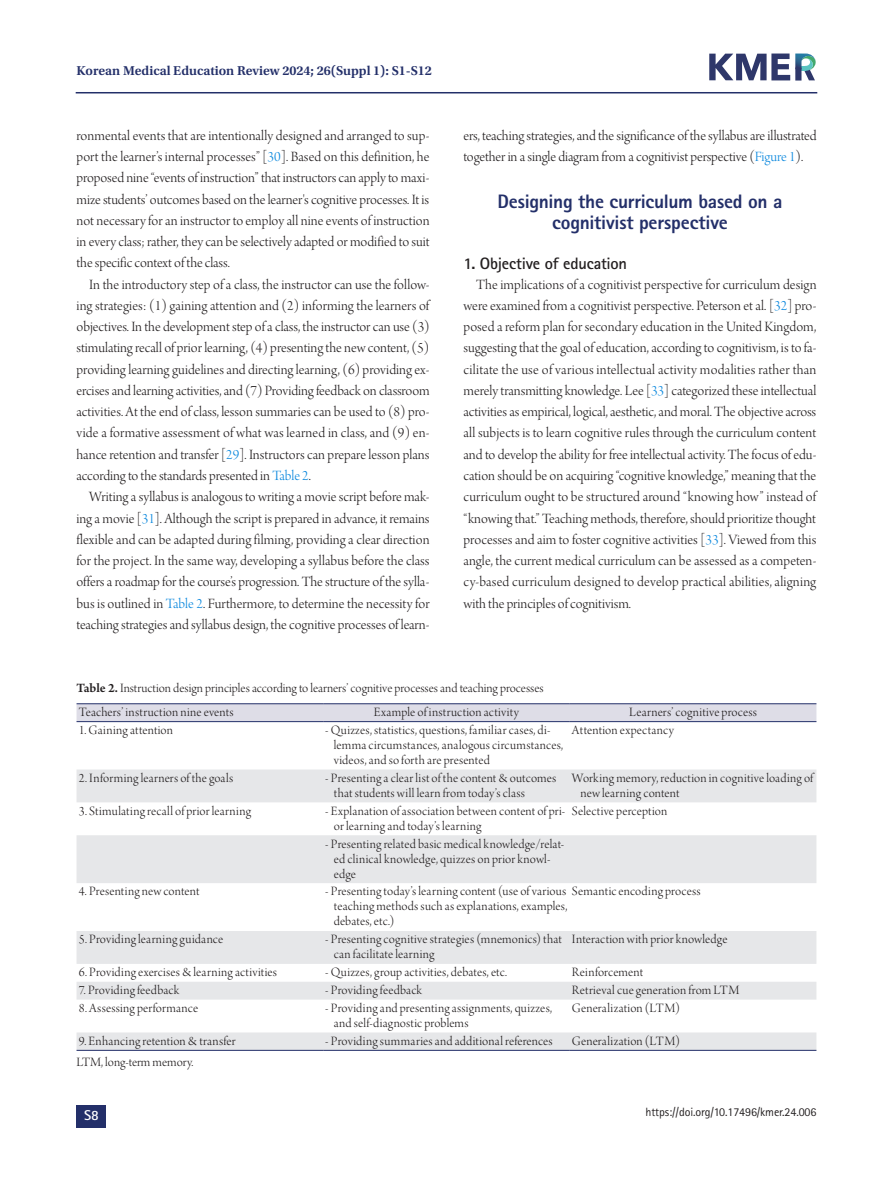
<style>
.page{position:relative;width:893px;height:1191px;background:#fff}
.page>*{position:absolute;margin:0;border:0;box-sizing:border-box;transform-origin:0 0}
.body-title_eng{font:800 19.5px/21.3px "Rotis Sans Serif Std";letter-spacing:-.01em;color:#232f69;text-align:center}
.body-sub-title_eng{font:700 16.5px "Rotis Sans Serif Std";letter-spacing:-.015em;color:#231f20}
.body_eng{font:15px/21.3px "Arno Pro Light Display";letter-spacing:-.005em;color:#231f20;text-align:justify}
.t1{font:700 14.25px "Rotis Sans Serif Std";color:#fff}
.tbody-들여쓰기{font:13.5px/15px "Arno Pro Light Display";letter-spacing:.015em;color:#231f20}
.tbody{font:13.5px "Arno Pro Light Display";letter-spacing:.015em;color:#231f20}
.table-caption{font:13.5px "Arno Pro Light Display";color:#231f20}
.t2{font:600 13.5px "Utopia Std";color:#232f69}
.table-wrap-foot{font:13.5px "Arno Pro Light Display";color:#231f20}
.t3{font:12px "Rotis Sans Serif Std";letter-spacing:-.01em;color:#231f20}
.s1{color:#0b88de}
.s2{font-family:"Arno Pro";font-weight:600}
</style>
<div class="page">
<div style="left:77px;top:704px;width:739px;height:17px;background:#dedde7"></div>
<svg style="left:77px;top:769px;width:739px;height:281px;fill:#e6e7e9"></svg>
<hr style="left:77px;top:1050px;width:246px;height:1px;background:#232f69">
<hr style="left:323px;top:1050px;width:247px;height:1px;background:#232f69">
<hr style="left:570px;top:1050px;width:246px;height:1px;background:#232f69">
<hr style="left:77px;top:703px;width:246px;height:1px;background:#232f69">
<hr style="left:323px;top:703px;width:247px;height:1px;background:#232f69">
<hr style="left:570px;top:703px;width:246px;height:1px;background:#232f69">
<hr style="left:77px;top:721px;width:246px;height:1px;background:#232f69">
<hr style="left:323px;top:721px;width:247px;height:1px;background:#232f69">
<hr style="left:570px;top:721px;width:246px;height:1px;background:#232f69">
<hr style="left:76px;top:92px;width:741px;height:1px;background:#232f69">
<div style="left:77px;top:1105px;width:29px;height:23px;background:#232f69"></div>
<svg style="left:709px;top:54px;width:107px;height:27px"></svg>
<p class="t2" style="left:77px;top:63px;width:357px">Korean Medical Education Review 2024; 26(Suppl 1): S1-S12</p>
<p class="body_eng" style="left:77px;top:126px;width:355px">ronmental events that are intentionally designed and arranged to sup&shy;port the learner’s internal processes” [<span class="s1">30</span>]. Based on this definition, he proposed nine “events of instruction” that instructors can apply to maxi&shy;mize students’ outcomes based on the learner's cognitive processes. It is not necessary for an instructor to employ all nine events of instruction in every class; rather, they can be selectively adapted or modified to suit the specific context of the class.</p>
<p class="body_eng" style="left:77px;top:274px;width:355px;text-indent:13px">In the introductory step of a class, the instructor can use the follow&shy;ing strategies: (1) gaining attention and (2) informing the learners of objectives. In the development step of a class, the instructor can use (3) stimulating recall of prior learning, (4) presenting the new content, (5) providing learning guidelines and directing learning, (6) providing ex&shy;ercises and learning activities, and (7) Providing feedback on classroom activities. At the end of class, lesson summaries can be used to (8) pro&shy;vide a formative assessment of what was learned in class, and (9) en&shy;hance retention and transfer [<span class="s1">29</span>]. Instructors can prepare lesson plans according to the standards presented in <span class="s1">Table 2</span>.</p>
<p class="body_eng" style="left:77px;top:487px;width:355px;text-indent:13px">Writing a syllabus is analogous to writing a movie script before mak&shy;ing a movie [<span class="s1">31</span>]. Although the script is prepared in advance, it remains flexible and can be adapted during filming, providing a clear direction for the project. In the same way, developing a syllabus before the class offers a roadmap for the course’s progression. The structure of the sylla&shy;bus is outlined in <span class="s1">Table 2</span>. Furthermore, to determine the necessity for teaching strategies and syllabus design, the cognitive processes of learn-</p>
<p class="body_eng" style="left:463px;top:126px;width:355px">ers, teaching strategies, and the significance of the syllabus are illustrated together in a single diagram from a cognitivist perspective (<span class="s1">Figure 1</span>).</p>
<p class="body-title_eng" style="left:498px;top:190px;width:286px">Designing the curriculum based on a cognitivist perspective</p>
<p class="body-sub-title_eng" style="left:463px;top:253px;width:165px">1. Objective of education</p>
<p class="body_eng" style="left:463px;top:274px;width:355px;text-indent:13px">The implications of a cognitivist perspective for curriculum design were examined from a cognitivist perspective. Peterson et al. [<span class="s1">32</span>] pro&shy;posed a reform plan for secondary education in the United Kingdom, suggesting that the goal of education, according to cognitivism, is to fa&shy;cilitate the use of various intellectual activity modalities rather than merely transmitting knowledge. Lee [<span class="s1">33</span>] categorized these intellectual activities as empirical, logical, aesthetic, and moral. The objective across all subjects is to learn cognitive rules through the curriculum content and to develop the ability for free intellectual activity. The focus of edu&shy;cation should be on acquiring “cognitive knowledge,” meaning that the curriculum ought to be structured around “knowing how” instead of “knowing that.” Teaching methods, therefore, should prioritize thought processes and aim to foster cognitive activities [<span class="s1">33</span>]. Viewed from this angle, the current medical curriculum can be assessed as a competen&shy;cy-based curriculum designed to develop practical abilities, aligning with the principles of cognitivism.</p>
<p class="table-caption" style="left:77px;top:681px;width:469px"><span class="s2">Table 2.</span> Instruction design principles according to learners’ cognitive processes and teaching processes</p>
<p class="tbody" style="left:79px;top:704px;width:157px">Teachers’ instruction nine events</p>
<p class="tbody" style="left:374px;top:704px;width:146px">Example of instruction activity</p>
<p class="tbody" style="left:629px;top:704px;width:129px">Learners’ cognitive process</p>
<p class="tbody" style="left:79px;top:722px;width:96px">1. Gaining attention</p>
<p class="tbody-들여쓰기" style="left:334px;top:723px;width:231px;text-indent:-9px">- Quizzes, statistics, questions, familiar cases, di&shy;lemma circumstances, analogous circumstances, videos, and so forth are presented</p>
<p class="tbody-들여쓰기" style="left:572px;top:723px;width:103px">Attention expectancy</p>
<p class="tbody" style="left:79px;top:770px;width:156px">2. Informing learners of the goals</p>
<p class="tbody-들여쓰기" style="left:334px;top:771px;width:224px;text-indent:-9px">- Presenting a clear list of the content &amp; outcomes that students will learn from today’s class</p>
<p class="tbody-들여쓰기" style="left:580px;top:771px;width:234px;text-indent:-9px">Working memory, reduction in cognitive loading of new learning content</p>
<p class="tbody" style="left:79px;top:803px;width:174px">3. Stimulating recall of prior learning</p>
<p class="tbody-들여쓰기" style="left:334px;top:804px;width:233px;text-indent:-9px">- Explanation of association between content of pri&shy;or learning and today’s learning</p>
<p class="tbody-들여쓰기" style="left:572px;top:804px;width:97px">Selective perception</p>
<p class="tbody-들여쓰기" style="left:334px;top:837px;width:232px;text-indent:-9px">- Presenting related basic medical knowledge/relat&shy;ed clinical knowledge, quizzes on prior knowl&shy;edge</p>
<p class="tbody" style="left:79px;top:884px;width:122px">4. Presenting new content</p>
<p class="tbody-들여쓰기" style="left:334px;top:884px;width:368px;text-indent:-9px">- Presenting today’s learning content (use of various Semantic encoding process teaching methods such as explanations, examples,<br>debates, etc.)</p>
<p class="tbody" style="left:79px;top:932px;width:146px">5. Providing learning guidance</p>
<p class="tbody-들여쓰기" style="left:334px;top:932px;width:230px;text-indent:-9px">- Presenting cognitive strategies (mnemonics) that can facilitate learning</p>
<p class="tbody-들여쓰기" style="left:572px;top:932px;width:157px">Interaction with prior knowledge</p>
<p class="tbody" style="left:79px;top:964px;width:200px">6. Providing exercises &amp; learning activities</p>
<p class="tbody-들여쓰기" style="left:325px;top:965px;width:183px">- Quizzes, group activities, debates, etc.</p>
<p class="tbody-들여쓰기" style="left:572px;top:965px;width:73px">Reinforcement</p>
<p class="tbody" style="left:79px;top:982px;width:102px">7. Providing feedback</p>
<p class="tbody-들여쓰기" style="left:325px;top:983px;width:98px">- Providing feedback</p>
<p class="tbody-들여쓰기" style="left:572px;top:983px;width:169px">Retrieval cue generation from LTM</p>
<p class="tbody" style="left:79px;top:1000px;width:121px">8. Assessing performance</p>
<p class="tbody-들여쓰기" style="left:334px;top:1001px;width:220px;text-indent:-9px">- Providing and presenting assignments, quizzes, and self-diagnostic problems</p>
<p class="tbody-들여쓰기" style="left:572px;top:1001px;width:110px">Generalization (LTM)</p>
<p class="tbody" style="left:79px;top:1033px;width:158px">9. Enhancing retention &amp; transfer</p>
<p class="tbody-들여쓰기" style="left:325px;top:1034px;width:229px">- Providing summaries and additional references</p>
<p class="tbody-들여쓰기" style="left:572px;top:1034px;width:110px">Generalization (LTM)</p>
<p class="table-wrap-foot" style="left:77px;top:1054px;width:118px">LTM, long-term memory.</p>
<p class="t1" style="left:84px;top:1105px;width:16px">S8</p>
<p class="t3" style="left:646px;top:1105px;width:172px">https://doi.org/10.17496/kmer.24.006</p>
</div>
